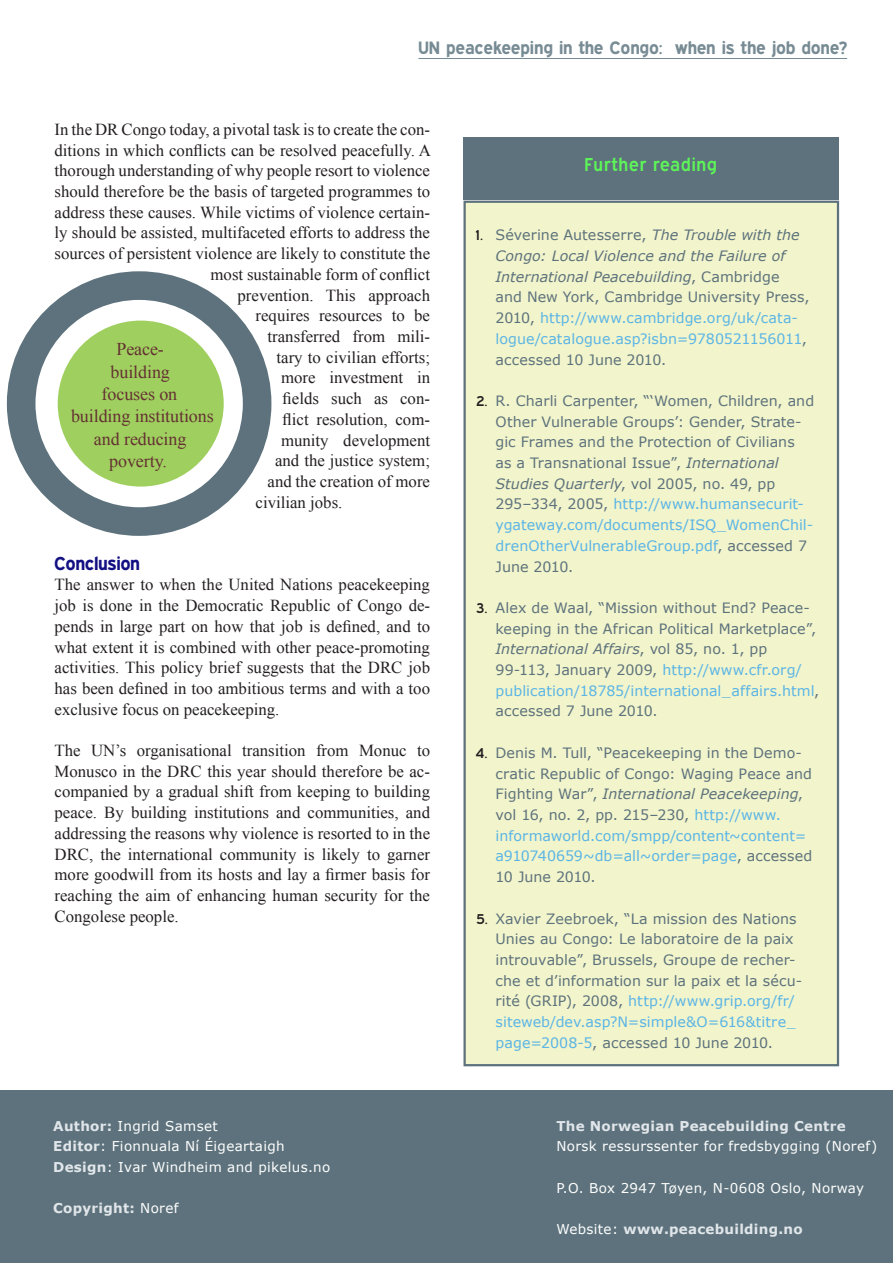
<style>
.page{position:relative;width:893px;height:1263px;background:#fff}
.page>*{position:absolute;margin:0;border:0;box-sizing:border-box;transform-origin:0 0}
.Ovreskrift_i_sitatbo{font:18.75px "Expressway Sb";letter-spacing:.01em;color:#5ef459}
.t1{font:700 18.75px "Expressway Rg";letter-spacing:.01em;color:#121083}
.t2{font:18px/22.4px "Times New Roman";letter-spacing:-.005em;color:#450708;text-align:center}
.t3{font:700 18px "Expressway Rg";letter-spacing:.02em;color:#778b94}
.t4{font:16.8px/20.7px "Times New Roman";color:#231f20;text-align:justify}
.Tall_i_sitatboks{font:14.25px/20.7px "Verdana";letter-spacing:.005em;color:#5d727c}
.t5{font:13.5px "Verdana";letter-spacing:.025em;color:#fff}
.t6{font:700 13.5px "Verdana";letter-spacing:.02em;color:#e1e6ea}
.s1{font-weight:700;color:#e1e6ea}
.s2{font-weight:400;color:#fff}
.s3{font-family:"Expressway Sb";color:#231f20}
.s4{font-style:italic}
.s5{color:#5bb5e6}
</style>
<div class="page">
<hr style="left:418px;top:58px;width:429px;height:1px;background:#778b94">
<div style="left:465px;top:202px;width:373px;height:863px;background:#f2f4cb"></div>
<div style="left:463px;top:201px;width:376px;height:865px;border:2px solid #5d727c"></div>
<div style="left:463px;top:138px;width:376px;height:62px;background:#5d727c"></div>
<div style="left:0;top:1091px;width:893px;height:172px;background:#5d727c"></div>
<svg style="left:21px;top:286px;width:236px;height:236px"></svg>
<div style="left:7px;top:271px;width:264px;height:265px;border:29px solid #5d727c;border-radius:50%"></div>
<svg style="left:52px;top:315px;width:178px;height:178px;background:#a7d36c"></svg>
<div style="left:46px;top:308px;width:190px;height:191px;border:12px solid #fff;border-radius:50%"></div>
<p class="t3" style="left:418px;top:37px;width:430px">UN peacekeeping in the Congo: when is the job done?</p>
<p class="t4" style="left:55px;top:119px;width:377px">In the DR Congo today, a pivotal task is to create the con-</p>
<p class="t4" style="left:55px;top:139px;width:378px">ditions in which conflicts can be resolved peacefully. A</p>
<p class="t4" style="left:55px;top:160px;width:377px">thorough understanding of why people resort to violence</p>
<p class="t4" style="left:55px;top:181px;width:377px">should therefore be the basis of targeted programmes to</p>
<p class="t4" style="left:55px;top:202px;width:377px">address these causes. While victims of violence certain-</p>
<p class="t4" style="left:55px;top:222px;width:377px">ly should be assisted, multifaceted efforts to address the</p>
<p class="t4" style="left:55px;top:243px;width:377px">sources of persistent violence are likely to constitute the</p>
<p class="t4" style="left:211px;top:264px;width:221px">most sustainable form of conflict</p>
<p class="t4" style="left:238px;top:284px;width:194px">prevention. This approach</p>
<p class="t4" style="left:256px;top:305px;width:176px">requires resources to be</p>
<p class="t4" style="left:268px;top:326px;width:164px">transferred from mili-</p>
<p class="t4" style="left:277px;top:346px;width:155px">tary to civilian efforts;</p>
<p class="t4" style="left:281px;top:367px;width:150px">more investment in</p>
<p class="t4" style="left:283px;top:388px;width:149px">fields such as con-</p>
<p class="t4" style="left:283px;top:409px;width:149px">flict resolution, com-</p>
<p class="t4" style="left:281px;top:429px;width:150px">munity development</p>
<p class="t4" style="left:275px;top:450px;width:156px">and the justice system;</p>
<p class="t4" style="left:268px;top:471px;width:164px">and the creation of more</p>
<p class="t4" style="left:256px;top:491px;width:88px">civilian jobs.</p>
<p class="t2" style="left:71px;top:338px;width:144px">Peace-<br>building<br>focuses on<br>building institutions and reducing poverty.</p>
<p class="t1" style="left:55px;top:552px;width:87px">Conclusion</p>
<p class="t4" style="left:55px;top:574px;width:377px">The answer to when the United Nations peacekeeping job is done in the Democratic Republic of Congo de&shy;pends in large part on how that job is defined, and to what extent it is combined with other peace-promoting activities. This policy brief suggests that the DRC job has been defined in too ambitious terms and with a too exclusive focus on peacekeeping.</p>
<p class="t4" style="left:55px;top:740px;width:377px">The UN’s organisational transition from Monuc to Monusco in the DRC this year should therefore be ac&shy;companied by a gradual shift from keeping to building peace. By building institutions and communities, and addressing the reasons why violence is resorted to in the DRC, the international community is likely to garner more goodwill from its hosts and lay a firmer basis for reaching the aim of enhancing human security for the Congolese people.</p>
<p class="t5" style="left:53px;top:1117px;width:166px"><span class="s1">Author:</span> Ingrid Samset</p>
<p class="t5" style="left:53px;top:1138px;width:233px"><span class="s1">Editor</span>: Fionnuala Ní Éigeartaigh</p>
<p class="t5" style="left:53px;top:1158px;width:279px"><span class="s1">Design</span>: Ivar Windheim and pikelus.no</p>
<p class="t6" style="left:53px;top:1200px;width:127px">Copyright: <span class="s2">Noref</span></p>
<p class="Ovreskrift_i_sitatbo" style="left:584px;top:154px;width:135px">Further reading</p>
<p class="Tall_i_sitatboks" style="left:495px;top:225px;width:315px;text-indent:-20px"><span class="s3">1.</span> Séverine Autesserre, <span class="s4">The Trouble with the Congo: Local Violence and the Failure of International Peacebuilding</span>, Cambridge and New York, Cambridge University Press, 2010, <span class="s5">http://www.cambridge.org/uk/cata&shy;logue/catalogue.asp?isbn=9780521156011</span>, accessed 10 June 2010.</p>
<p class="Tall_i_sitatboks" style="left:495px;top:391px;width:320px;text-indent:-20px"><span class="s3">2.</span> R. Charli Carpenter, “‘Women, Children, and Other Vulnerable Groups’: Gender, Strate&shy;gic Frames and the Protection of Civilians as a Transnational Issue”, <span class="s4">International Studies Quarterly</span>, vol 2005, no. 49, pp 295–334, 2005, <span class="s5">http://www.humansecurit&shy;ygateway.com/documents/ISQ_WomenChil&shy;drenOtherVulnerableGroup.pdf</span>, accessed 7<br>June 2010.</p>
<p class="Tall_i_sitatboks" style="left:495px;top:598px;width:325px;text-indent:-20px"><span class="s3">3.</span> Alex de Waal, “Mission without End? Peace&shy;keeping in the African Political Marketplace”, <span class="s4">International Affairs</span>, vol 85, no. 1, pp 99-113, January 2009, <span class="s5">http://www.cfr.org/ publication/18785/international_affairs.html</span>, accessed 7 June 2010.</p>
<p class="Tall_i_sitatboks" style="left:495px;top:742px;width:318px;text-indent:-20px"><span class="s3">4.</span> Denis M. Tull, “Peacekeeping in the Demo&shy;cratic Republic of Congo: Waging Peace and Fighting War”, <span class="s4">International Peacekeeping</span>, vol 16, no. 2, pp. 215–230, <span class="s5">http://www. informaworld.com/smpp/content~content= a910740659~db=all~order=page</span>, accessed 10 June 2010.</p>
<p class="Tall_i_sitatboks" style="left:495px;top:908px;width:308px;text-indent:-20px"><span class="s3">5.</span> Xavier Zeebroek, “La mission des Nations Unies au Congo: Le laboratoire de la paix introuvable”, Brussels, Groupe de recher&shy;che et d’information sur la paix et la sécu&shy;rité (GRIP), 2008, <span class="s5">http://www.grip.org/fr/ siteweb/dev.asp?N=simple&amp;O=616&amp;titre_ page=2008-5</span>, accessed 10 June 2010.</p>
<p class="t6" style="left:556px;top:1117px;width:291px">The Norwegian Peacebuilding Centre</p>
<p class="t5" style="left:556px;top:1138px;width:322px">Norsk ressurssenter for fredsbygging (Noref)</p>
<p class="t5" style="left:556px;top:1179px;width:309px">P.O. Box 2947 Tøyen, N-0608 Oslo, Norway</p>
<p class="t6" style="left:556px;top:1220px;width:248px"><span class="s2">Website:</span> www.peacebuilding.no</p>
</div>
